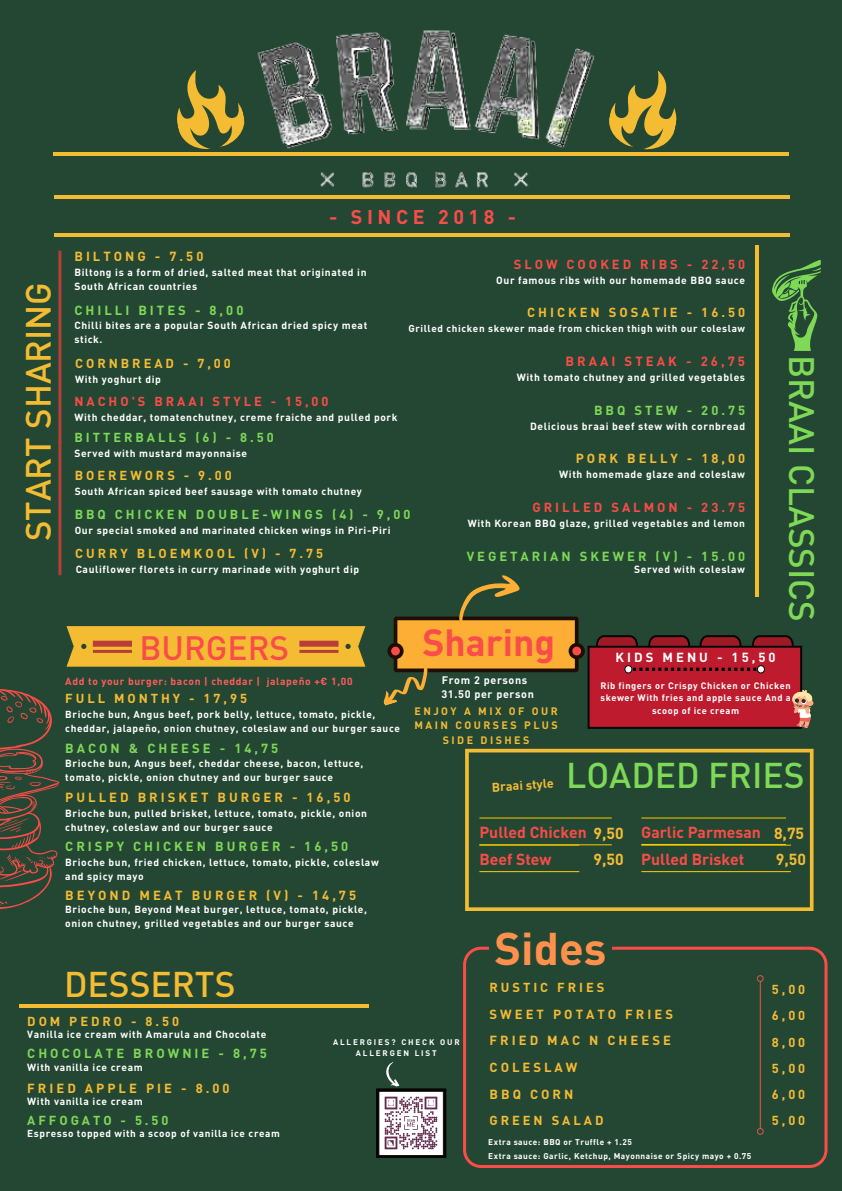
<style>
.page{position:relative;width:842px;height:1191px;background:#fff}
.page>*{position:absolute;margin:0;border:0;box-sizing:border-box;transform-origin:0 0}
.t1{font:700 45.2px "DIN Pro";color:#ff914d}
.t2{font:700 37.4px "DIN Pro";color:#fa4c48}
.t3{font:500 35.4px "DIN Pro";color:#7ed957}
.t4{font:500 35.3px "DIN Pro";color:#f4bc33}
.t5{font:500 35px "DIN Pro";color:#7ed957}
.t6{font:500 34.8px "DIN Pro";color:#f4bc33}
.t7{font:500 33.4px "DIN Pro";color:#fa4c48}
.t8{font:700 19.6px "DIN Pro";letter-spacing:.23em;color:#fa4c48}
.t9{font:700 15.8px "DIN Pro";color:#fa4c48}
.t10{font:700 15.8px "DIN Pro";color:#f4bc33}
.t11{font:700 13.1px "DIN Pro";letter-spacing:.23em;color:#fa4c48}
.t12{font:700 13px "DIN Pro";letter-spacing:.23em;color:#f4bc33}
.t13{font:700 13px "DIN Pro";letter-spacing:.23em;color:#7ed957}
.t14{font:700 13px "DIN Pro";letter-spacing:.23em;color:#fa4c48}
.t15{font:700 13px "DIN Pro";letter-spacing:.23em;color:#fff}
.t16{font:700 12.9px "DIN Pro";letter-spacing:.23em;color:#f4bc33}
.t17{font:700 12.9px "DIN Pro";letter-spacing:.23em;color:#7ed957}
.t18{font:700 12.9px "DIN Pro";letter-spacing:.23em;color:#fa4c48}
.t19{font:700 12.6px "DIN Pro";color:#f4bc33}
.t20{font:700 10.8px "DIN Pro";letter-spacing:.06em;color:#fff}
.t21{font:700 10.7px/14.6px "DIN Pro";letter-spacing:.23em;color:#f4bc33;text-align:center}
.t22{font:700 10.3px "DIN Pro";letter-spacing:.06em;color:#fff}
.t23{font:700 10.2px/14px "DIN Pro";letter-spacing:.06em;color:#fff}
.t24{font:700 10.2px "DIN Pro";letter-spacing:.06em;color:#ff5c5c}
.t25{font:700 10.1px/14px "DIN Pro";letter-spacing:.06em;color:#fff}
.t26{font:700 10px "DIN Pro";letter-spacing:.06em;color:#fff}
.t27{font:700 9.9px "DIN Pro";letter-spacing:.06em;color:#fff}
.t28{font:700 9.2px/12.8px "DIN Pro";letter-spacing:.06em;color:#fff;text-align:center}
.t29{font:700 8.3px "DIN Pro";letter-spacing:.06em;color:#fff}
.t30{font:700 8.1px/10.7px "DIN Pro";letter-spacing:.23em;color:#fff;text-align:center}
.s1{color:#f4bc33}
</style>
<div class="page">
<div style="left:0;top:0;width:842px;height:1190px;background:#244733"></div>
<svg style="left:465px;top:748px;width:348px;height:162px"></svg>
<svg style="left:0;top:689px;width:59px;height:220px"></svg>
<hr style="left:55px;top:195px;width:735px;height:3px;background:#f4bc33">
<hr style="left:54px;top:152px;width:735px;height:3px;background:#f4bc33">
<hr style="left:55px;top:234px;width:735px;height:3px;background:#f4bc33">
<img style="left:238px;top:30px;width:370px;height:169px">
<svg style="left:177px;top:62px;width:72px;height:92px"></svg>
<svg style="left:604px;top:62px;width:73px;height:93px"></svg>
<svg style="left:463px;top:946px;width:364px;height:221px"></svg>
<div style="left:490px;top:924px;width:121px;height:57px;background:#244733"></div>
<svg style="left:757px;top:975px;width:7px;height:159px"></svg>
<svg style="left:772px;top:260px;width:49px;height:90px"></svg>
<hr style="left:19px;top:1004px;width:350px;height:3px;background:#f4bc33">
<svg style="left:376px;top:1062px;width:70px;height:96px"></svg>
<hr style="left:755px;top:246px;width:3px;height:351px;background:#f4bc33">
<svg style="left:66px;top:626px;width:299px;height:40px;background:#ecb633"></svg>
<div style="left:299px;top:640px;width:39px;height:6px;background:#b73d38"></div>
<hr style="left:299px;top:649px;width:39px;height:3px;background:#b73d38">
<div style="left:93px;top:640px;width:39px;height:6px;background:#b73d38"></div>
<hr style="left:93px;top:649px;width:39px;height:3px;background:#b73d38">
<svg style="left:383px;top:575px;width:431px;height:153px"></svg>
<hr style="left:479px;top:817px;width:133px;height:1px;background:#ffd105">
<hr style="left:479px;top:844px;width:133px;height:1px;background:#ffd105">
<hr style="left:479px;top:871px;width:100px;height:1px;background:#ffd105">
<hr style="left:641px;top:817px;width:145px;height:1px;background:#ffd105">
<hr style="left:641px;top:844px;width:150px;height:1px;background:#ffd105">
<hr style="left:641px;top:871px;width:150px;height:1px;background:#ffd105">
<hr style="left:58px;top:251px;width:3px;height:192px;background:#b73d38">
<hr style="left:58px;top:441px;width:3px;height:134px;background:#b73d38">
<p class="t6" style="left:15px;top:541px;width:261px;rotate:-90deg">START SHARING</p>
<p class="t8" style="left:329px;top:203px;width:189px">- SINCE 2018 -</p>
<p class="t12" style="left:74px;top:248px;width:130px">BILTONG - 7.50</p>
<p class="t23" style="left:74px;top:265px;width:294px">Biltong is a form of dried, salted meat that originated in<br>South African countries</p>
<p class="t13" style="left:74px;top:301px;width:170px">CHILLI BITES - 8,00</p>
<p class="t23" style="left:74px;top:318px;width:294px">Chilli bites are a popular South African dried spicy meat stick.</p>
<p class="t14" style="left:514px;top:255px;width:233px">SLOW COOKED RIBS - 22,50</p>
<p class="t22" style="left:496px;top:273px;width:250px">Our famous ribs with our homemade BBQ sauce</p>
<h6 class="t12" style="left:527px;top:304px;width:219px">CHICKEN SOSATIE - 16.50</h6>
<p class="t27" style="left:408px;top:321px;width:338px">Grilled chicken skewer made from chicken thigh with our coleslaw</p>
<p class="t16" style="left:75px;top:354px;width:157px">CORNBREAD - 7,00</p>
<p class="t23" style="left:75px;top:371px;width:87px">With yoghurt dip</p>
<p class="t18" style="left:74px;top:393px;width:256px">NACHO'S BRAAI STYLE - 15,00</p>
<p class="t23" style="left:74px;top:410px;width:325px">With cheddar, tomatenchutney, creme fraiche and pulled pork</p>
<p class="t17" style="left:74px;top:428px;width:201px">BITTERBALLS (6) - 8.50</p>
<p class="t23" style="left:74px;top:445px;width:174px">Served with mustard mayonnaise</p>
<p class="t16" style="left:75px;top:467px;width:158px">BOEREWORS - 9.00</p>
<p class="t23" style="left:75px;top:484px;width:289px">South African spiced beef sausage with tomato chutney</p>
<p class="t17" style="left:75px;top:505px;width:337px">BBQ CHICKEN DOUBLE-WINGS (4) - 9,00</p>
<p class="t23" style="left:75px;top:523px;width:317px">Our special smoked and marinated chicken wings in Piri-Piri</p>
<p class="t16" style="left:75px;top:544px;width:249px">CURRY BLOEMKOOL (V) - 7.75</p>
<h3 class="t23" style="left:76px;top:561px;width:285px">Cauliflower florets in curry marinade with yoghurt dip</h3>
<p class="t11" style="left:565px;top:352px;width:181px">BRAAI STEAK - 26,75</p>
<p class="t22" style="left:517px;top:370px;width:230px">With tomato chutney and grilled vegetables</p>
<h2 class="t13" style="left:594px;top:401px;width:153px">BBQ STEW - 20.75</h2>
<p class="t22" style="left:530px;top:419px;width:216px">Delicious braai beef stew with cornbread</p>
<p class="t12" style="left:576px;top:449px;width:171px">PORK BELLY - 18,00</p>
<p class="t22" style="left:559px;top:467px;width:187px">With homemade glaze and coleslaw</p>
<p class="t14" style="left:532px;top:498px;width:214px">GRILLED SALMON - 23.75</p>
<p class="t23" style="left:468px;top:516px;width:279px">With Korean BBQ glaze, grilled vegetables and lemon</p>
<p class="t13" style="left:467px;top:547px;width:280px">VEGETARIAN SKEWER (V) - 15.00</p>
<p class="t22" style="left:634px;top:562px;width:112px">Served with coleslaw</p>
<p class="t5" style="left:826px;top:355px;width:268px;rotate:90deg">BRAAI CLASSICS</p>
<h5 class="t7" style="left:139px;top:625px;width:151px">BURGERS</h5>
<h2 class="t24" style="left:65px;top:674px;width:289px">Add to your burger: bacon | cheddar | jalapeño +€ 1,00</h2>
<p class="t16" style="left:65px;top:689px;width:183px">FULL MONTHY - 17,95</p>
<p class="t25" style="left:65px;top:707px;width:336px">Brioche bun, Angus beef, pork belly, lettuce, tomato, pickle, cheddar, jalapeño, onion chutney, coleslaw and our burger sauce</p>
<p class="t13" style="left:65px;top:739px;width:214px">BACON &amp; CHEESE - 14,75</p>
<p class="t12" style="left:65px;top:788px;width:287px">PULLED BRISKET BURGER - 16,50</p>
<p class="t23" style="left:65px;top:805px;width:303px">Brioche bun, pulled brisket, lettuce, tomato, pickle, onion chutney, coleslaw and our burger sauce</p>
<p class="t13" style="left:65px;top:837px;width:284px">CRISPY CHICKEN BURGER - 16,50</p>
<p class="t23" style="left:65px;top:854px;width:315px">Brioche bun, fried chicken, lettuce, tomato, pickle, coleslaw and spicy mayo</p>
<p class="t23" style="left:65px;top:756px;width:300px">Brioche bun, Angus beef, cheddar cheese, bacon, lettuce, tomato, pickle, onion chutney and our burger sauce</p>
<p class="t12" style="left:65px;top:886px;width:292px">BEYOND MEAT BURGER (V) - 14,75</p>
<p class="t23" style="left:65px;top:901px;width:303px">Brioche bun, Beyond Meat burger, lettuce, tomato, pickle, onion chutney, grilled vegetables and our burger sauce</p>
<p class="t2" style="left:422px;top:617px;width:134px">Sharing</p>
<p class="t20" style="left:442px;top:672px;width:87px">From 2 persons</p>
<p class="t20" style="left:441px;top:687px;width:94px">31.50 per person</p>
<p class="t21" style="left:414px;top:703px;width:145px">ENJOY A MIX OF OUR<br>MAIN COURSES PLUS<br>SIDE DISHES</p>
<p class="t19" style="left:491px;top:778px;width:63px;rotate:-4deg">Braai style</p>
<h6 class="t15" style="left:616px;top:648px;width:161px">KIDS MENU - 15,50</h6>
<p class="t28" style="left:600px;top:678px;width:192px">Rib fingers or Crispy Chicken or Chicken skewer With fries and apple sauce And a scoop of ice cream</p>
<p class="t3" style="left:566px;top:750px;width:240px">LOADED FRIES</p>
<p class="t9" style="left:641px;top:821px;width:121px">Garlic Parmesan</p>
<p class="t9" style="left:479px;top:821px;width:146px">Pulled Chicken <span class="s1">9,50</span></p>
<h2 class="t9" style="left:479px;top:848px;width:74px">Beef Stew</h2>
<h6 class="t10" style="left:774px;top:822px;width:32px">8,75</h6>
<h6 class="t10" style="left:593px;top:848px;width:32px">9,50</h6>
<p class="t9" style="left:641px;top:848px;width:105px">Pulled Brisket</p>
<p class="t10" style="left:776px;top:848px;width:32px">9,50</p>
<p class="t1" style="left:495px;top:917px;width:113px">Sides</p>
<p class="t4" style="left:64px;top:960px;width:173px">DESSERTS</p>
<p class="t16" style="left:27px;top:1011px;width:153px">DOM PEDRO - 8.50</p>
<p class="t23" style="left:27px;top:1026px;width:241px">Vanilla ice cream with Amarula and Chocolate</p>
<p class="t13" style="left:27px;top:1044px;width:241px">CHOCOLATE BROWNIE - 8,75</p>
<p class="t23" style="left:27px;top:1059px;width:117px">With vanilla ice cream</p>
<p class="t12" style="left:27px;top:1078px;width:204px">FRIED APPLE PIE - 8.00</p>
<p class="t23" style="left:27px;top:1093px;width:117px">With vanilla ice cream</p>
<p class="t17" style="left:27px;top:1111px;width:143px">AFFOGATO - 5.50</p>
<p class="t26" style="left:27px;top:1126px;width:254px">Espresso topped with a scoop of vanilla ice cream</p>
<p class="t30" style="left:333px;top:1036px;width:128px">ALLERGIES? CHECK OUR<br>ALLERGEN LIST</p>
<p class="t16" style="left:490px;top:978px;width:116px">RUSTIC FRIES</p>
<h1 class="t12" style="left:490px;top:1005px;width:185px">SWEET POTATO FRIES</h1>
<p class="t12" style="left:490px;top:1031px;width:183px">FRIED MAC N CHEESE</p>
<p class="t12" style="left:490px;top:1058px;width:89px">COLESLAW</p>
<p class="t12" style="left:490px;top:1084px;width:85px">BBQ CORN</p>
<p class="t16" style="left:490px;top:1111px;width:115px">GREEN SALAD</p>
<p class="t29" style="left:488px;top:1136px;width:145px">Extra sauce: BBQ or Truffle + 1.25</p>
<h4 class="t29" style="left:488px;top:1149px;width:265px">Extra sauce: Garlic, Ketchup, Mayonnaise or Spicy mayo + 0.75</h4>
<p class="t16" style="left:772px;top:980px;width:35px">5,00</p>
<p class="t16" style="left:772px;top:1006px;width:35px">6,00</p>
<p class="t16" style="left:772px;top:1032px;width:35px">8,00</p>
<p class="t16" style="left:772px;top:1059px;width:35px">5,00</p>
<p class="t16" style="left:772px;top:1085px;width:35px">6,00</p>
<p class="t16" style="left:772px;top:1111px;width:35px">5,00</p>
</div>
